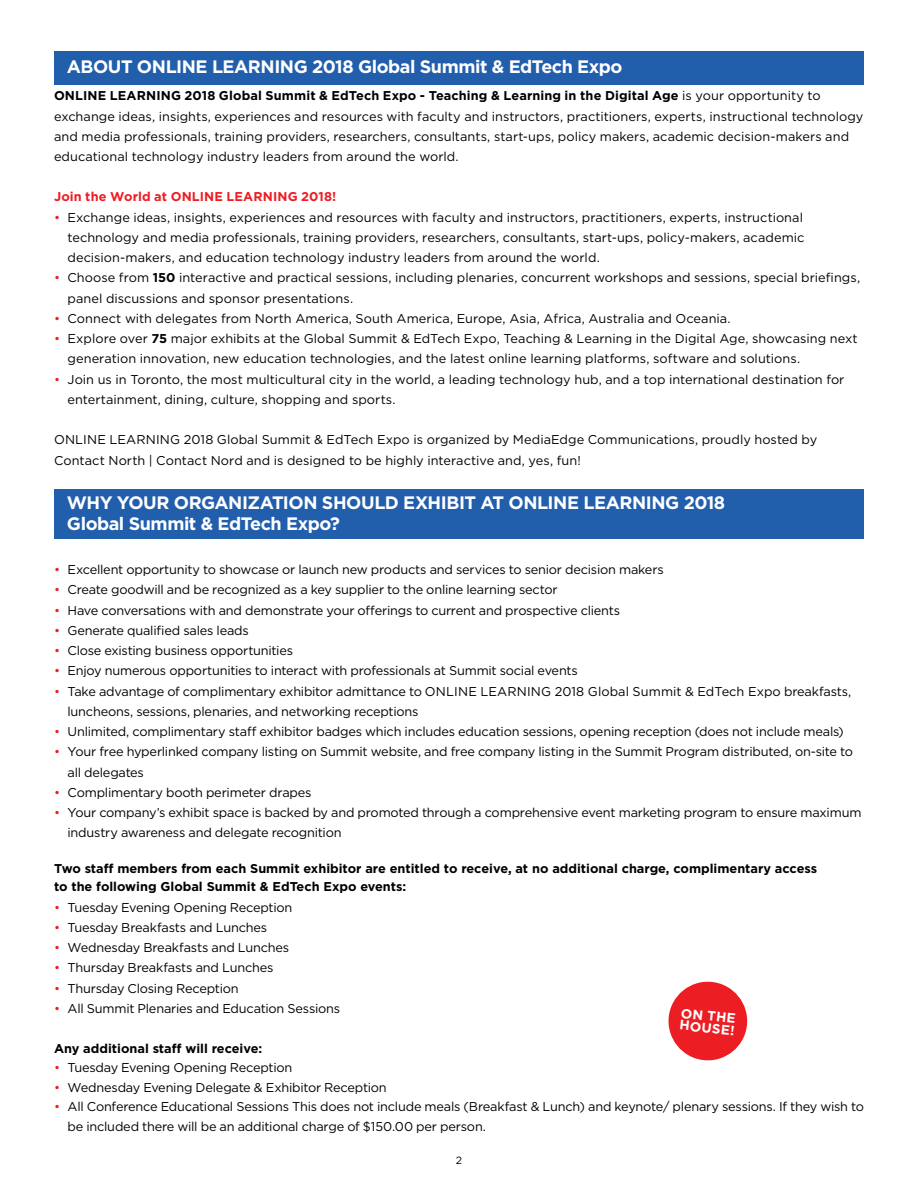
<style>
.page{position:relative;width:918px;height:1188px;background:#fff}
.page>*{position:absolute;margin:0;border:0;box-sizing:border-box;transform-origin:0 0}
.t1{font:700 18px/21.6px "Gotham";letter-spacing:-.025em;color:#fff}
.t2{font:700 13.5px/12px "Gotham";color:#fff}
.t3{font:12.75px/20.2px "Gotham";letter-spacing:-.01em;color:#000}
.t4{font:700 12.75px/18px "Gotham";color:#000}
.t5{font:700 12.75px "Gotham";letter-spacing:.01em;color:#ed1d24}
.t6{font:10.5px "Gotham";color:#000}
.s1{font-weight:700}
.s2{color:#ed1d24}
</style>
<div class="page">
<svg style="left:668px;top:981px;width:80px;height:80px"></svg>
<div style="left:54px;top:51px;width:810px;height:34px;background:#215eac"></div>
<div style="left:54px;top:489px;width:810px;height:50px;background:#215eac"></div>
<h1 class="t1" style="left:67px;top:56px;width:557px">ABOUT ONLINE LEARNING 2018 Global Summit &amp; EdTech Expo</h1>
<p class="t3" style="left:54px;top:85px;width:811px"><span class="s1">ONLINE LEARNING 2018 Global Summit &amp; EdTech Expo - Teaching &amp; Learning in the Digital Age</span> is your opportunity to exchange ideas, insights, experiences and resources with faculty and instructors, practitioners, experts, instructional technology and media professionals, training providers, researchers, consultants, start-ups, policy makers, academic decision-makers and educational technology industry leaders from around the world.</p>
<p class="t5" style="left:54px;top:189px;width:284px">Join the World at ONLINE LEARNING 2018!</p>
<p class="t3" style="left:68px;top:207px;width:738px;text-align:justify;text-indent:-14px"><span class="s2">•</span> Exchange ideas, insights, experiences and resources with faculty and instructors, practitioners, experts, instructional technology and media professionals, training providers, researchers, consultants, start-ups, policy-makers, academic decision-makers, and education technology industry leaders from around the world.</p>
<p class="t3" style="left:68px;top:268px;width:794px;text-indent:-14px"><span class="s2">•</span> Choose from <span class="s1">150</span> interactive and practical sessions, including plenaries, concurrent workshops and sessions, special briefings, panel discussions and sponsor presentations.</p>
<p class="t3" style="left:54px;top:308px;width:678px"><span class="s2">•</span> Connect with delegates from North America, South America, Europe, Asia, Africa, Australia and Oceania.</p>
<p class="t3" style="left:68px;top:328px;width:792px;text-indent:-14px"><span class="s2">•</span> Explore over <span class="s1">75</span> major exhibits at the Global Summit &amp; EdTech Expo, Teaching &amp; Learning in the Digital Age, showcasing next generation innovation, new education technologies, and the latest online learning platforms, software and solutions.</p>
<p class="t3" style="left:68px;top:369px;width:778px;text-indent:-14px"><span class="s2">•</span> Join us in Toronto, the most multicultural city in the world, a leading technology hub, and a top international destination for entertainment, dining, culture, shopping and sports.</p>
<p class="t3" style="left:54px;top:430px;width:765px">ONLINE LEARNING 2018 Global Summit &amp; EdTech Expo is organized by MediaEdge Communications, proudly hosted by<br>Contact North | Contact Nord and is designed to be highly interactive and, yes, fun!</p>
<h1 class="t1" style="left:67px;top:492px;width:660px">WHY YOUR ORGANIZATION SHOULD EXHIBIT AT ONLINE LEARNING 2018<br>Global Summit &amp; EdTech Expo?</h1>
<p class="t3" style="left:54px;top:559px;width:611px"><span class="s2">•</span> Excellent opportunity to showcase or launch new products and services to senior decision makers</p>
<p class="t3" style="left:54px;top:579px;width:505px"><span class="s2">•</span> Create goodwill and be recognized as a key supplier to the online learning sector</p>
<p class="t3" style="left:54px;top:600px;width:568px"><span class="s2">•</span> Have conversations with and demonstrate your offerings to current and prospective clients</p>
<p class="t3" style="left:54px;top:620px;width:196px"><span class="s2">•</span> Generate qualified sales leads</p>
<p class="t3" style="left:54px;top:640px;width:241px"><span class="s2">•</span> Close existing business opportunities</p>
<p class="t3" style="left:54px;top:660px;width:525px"><span class="s2">•</span> Enjoy numerous opportunities to interact with professionals at Summit social events</p>
<p class="t3" style="left:68px;top:681px;width:785px;text-indent:-14px"><span class="s2">•</span> Take advantage of complimentary exhibitor admittance to ONLINE LEARNING 2018 Global Summit &amp; EdTech Expo breakfasts, luncheons, sessions, plenaries, and networking receptions</p>
<p class="t3" style="left:54px;top:721px;width:791px"><span class="s2">•</span> Unlimited, complimentary staff exhibitor badges which includes education sessions, opening reception (does not include meals)</p>
<p class="t3" style="left:68px;top:741px;width:787px;text-indent:-14px"><span class="s2">•</span> Your free hyperlinked company listing on Summit website, and free company listing in the Summit Program distributed, on-site to all delegates</p>
<p class="t3" style="left:54px;top:782px;width:259px"><span class="s2">•</span> Complimentary booth perimeter drapes</p>
<p class="t3" style="left:68px;top:802px;width:795px;text-indent:-14px"><span class="s2">•</span> Your company’s exhibit space is backed by and promoted through a comprehensive event marketing program to ensure maximum industry awareness and delegate recognition</p>
<p class="t4" style="left:54px;top:860px;width:765px">Two staff members from each Summit exhibitor are entitled to receive, at no additional charge, complimentary access to the following Global Summit &amp; EdTech Expo events:</p>
<p class="t3" style="left:54px;top:897px;width:240px"><span class="s2">•</span> Tuesday Evening Opening Reception</p>
<p class="t3" style="left:54px;top:917px;width:215px"><span class="s2">•</span> Tuesday Breakfasts and Lunches</p>
<p class="t3" style="left:54px;top:937px;width:237px"><span class="s2">•</span> Wednesday Breakfasts and Lunches</p>
<p class="t3" style="left:54px;top:957px;width:221px"><span class="s2">•</span> Thursday Breakfasts and Lunches</p>
<p class="t3" style="left:54px;top:978px;width:186px"><span class="s2">•</span> Thursday Closing Reception</p>
<p class="t3" style="left:54px;top:998px;width:288px"><span class="s2">•</span> All Summit Plenaries and Education Sessions</p>
<p class="t4" style="left:54px;top:1039px;width:210px">Any additional staff will receive:</p>
<p class="t3" style="left:54px;top:1057px;width:240px"><span class="s2">•</span> Tuesday Evening Opening Reception</p>
<p class="t3" style="left:54px;top:1077px;width:334px"><span class="s2">•</span> Wednesday Evening Delegate &amp; Exhibitor Reception</p>
<p class="t3" style="left:68px;top:1096px;width:798px;text-indent:-14px"><span class="s2">•</span> All Conference Educational Sessions This does not include meals (Breakfast &amp; Lunch) and keynote/ plenary sessions. If they wish to be included there will be an additional charge of $150.00 per person.</p>
<p class="t2" style="left:682px;top:1007px;width:57px;rotate:6deg">ON THE<br>HOUSE!</p>
<p class="t6" style="left:456px;top:1153px;width:8px">2</p>
</div>
